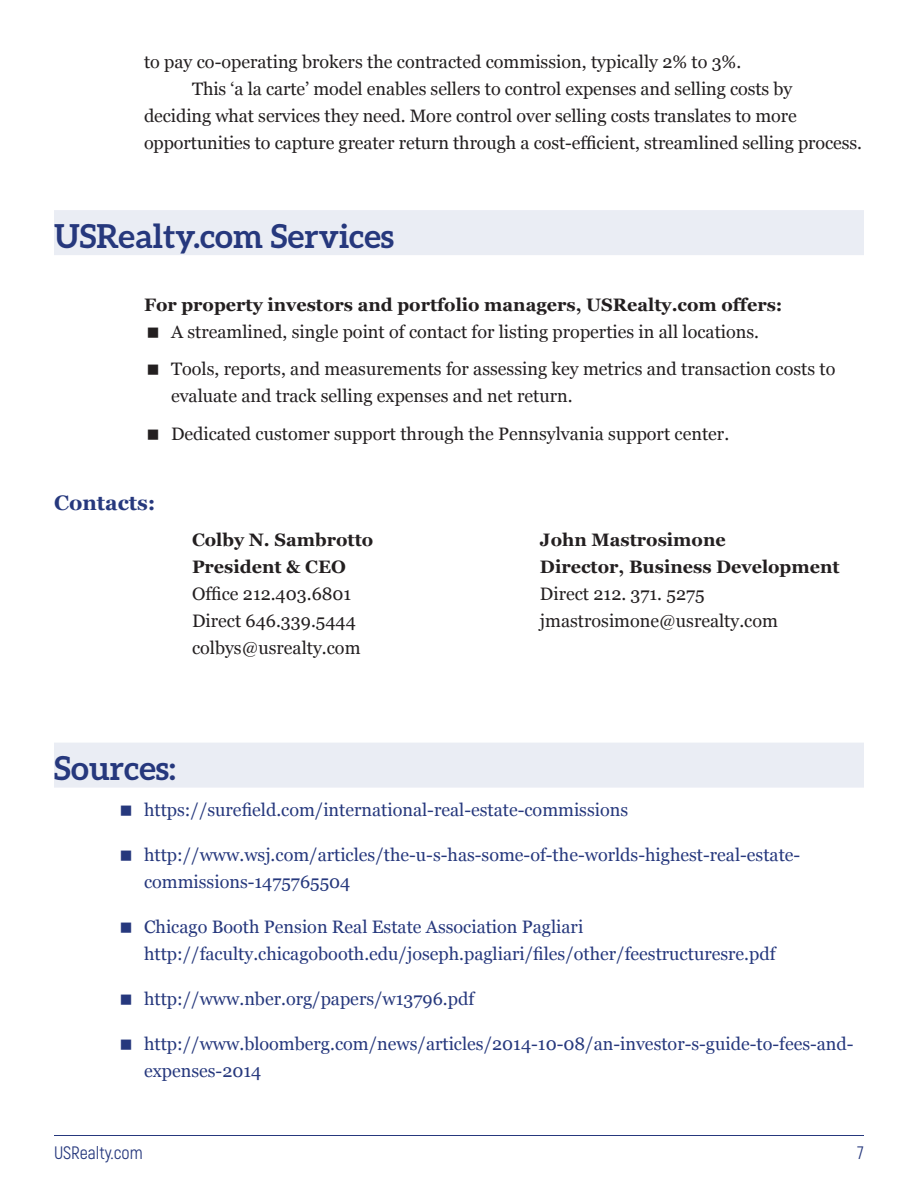
<style>
.page{position:relative;width:918px;height:1188px;background:#fff}
.page>*{position:absolute;margin:0;border:0;box-sizing:border-box;transform-origin:0 0}
.t1{font:700 33px "Aleo";color:#26387d}
.t2{font:700 21px "Georgia";color:#26387d}
.t3{font:18px/37.5px "Georgia";color:#231f20}
.t4{font:18px/27px "Georgia";color:#26387d}
.t5{font:700 18px "Georgia";color:#231f20}
.t6{font:18px "Akrobat";color:#26387d}
</style>
<div class="page">
<hr style="left:54px;top:1135px;width:810px;height:1px;background:#26387d">
<div style="left:54px;top:210px;width:810px;height:45px;background:#eaedf4"></div>
<div style="left:54px;top:743px;width:810px;height:45px;background:#eaedf4"></div>
<p class="t3" style="left:144px;top:43px;width:599px">to pay co-operating brokers the contracted commission, typically 2% to 3%.</p>
<p class="t3" style="left:192px;top:70px;width:602px">This ‘a la carte’ model enables sellers to control expenses and selling costs by</p>
<p class="t3" style="left:144px;top:97px;width:654px">deciding what services they need. More control over selling costs translates to more</p>
<p class="t3" style="left:144px;top:124px;width:720px">opportunities to capture greater return through a cost-efficient, streamlined selling process.</p>
<h1 class="t1" style="left:54px;top:217px;width:342px">USRealty.com Services</h1>
<p class="t5" style="left:144px;top:294px;width:640px">For property investors and portfolio managers, USRealty.com offers:</p>
<p class="t3" style="left:171px;top:313px;width:666px">A streamlined, single point of contact for listing properties in all locations.<br>Tools, reports, and measurements for assessing key metrics and transaction costs to</p>
<p class="t3" style="left:171px;top:377px;width:560px">evaluate and track selling expenses and net return.<br>Dedicated customer support through the Pennsylvania support center.</p>
<p class="t2" style="left:54px;top:491px;width:103px">Contacts:</p>
<p class="t5" style="left:192px;top:530px;width:183px">Colby N. Sambrotto</p>
<p class="t5" style="left:540px;top:530px;width:187px">John Mastrosimone</p>
<p class="t5" style="left:192px;top:557px;width:155px">President &amp; CEO</p>
<p class="t5" style="left:540px;top:557px;width:301px">Director, Business Development</p>
<p class="t3" style="left:192px;top:575px;width:161px">Office 212.403.6801</p>
<p class="t3" style="left:540px;top:575px;width:166px">Direct 212. 371. 5275</p>
<p class="t3" style="left:192px;top:602px;width:165px">Direct 646.339.5444</p>
<p class="t3" style="left:540px;top:602px;width:239px">jmastrosimone@usrealty.com</p>
<p class="t3" style="left:192px;top:629px;width:170px">colbys@usrealty.com</p>
<h1 class="t1" style="left:54px;top:749px;width:123px">Sources:</h1>
<p class="t4" style="left:144px;top:796px;width:486px">https://surefield.com/international-real-estate-commissions</p>
<p class="t4" style="left:144px;top:841px;width:658px">http://www.wsj.com/articles/the-u-s-has-some-of-the-worlds-highest-real-estate&shy;commissions-1475765504</p>
<p class="t4" style="left:144px;top:913px;width:633px">Chicago Booth Pension Real Estate Association Pagliari http://faculty.chicagobooth.edu/joseph.pagliari/files/other/feestructuresre.pdf</p>
<p class="t4" style="left:144px;top:985px;width:332px">http://www.nber.org/papers/w13796.pdf</p>
<p class="t4" style="left:144px;top:1030px;width:711px">http://www.bloomberg.com/news/articles/2014-10-08/an-investor-s-guide-to-fees-and&shy;expenses-2014</p>
<p class="t6" style="left:54px;top:1142px;width:90px">USRealty.com</p>
<p class="t6" style="left:858px;top:1142px;width:8px">7</p>
</div>
